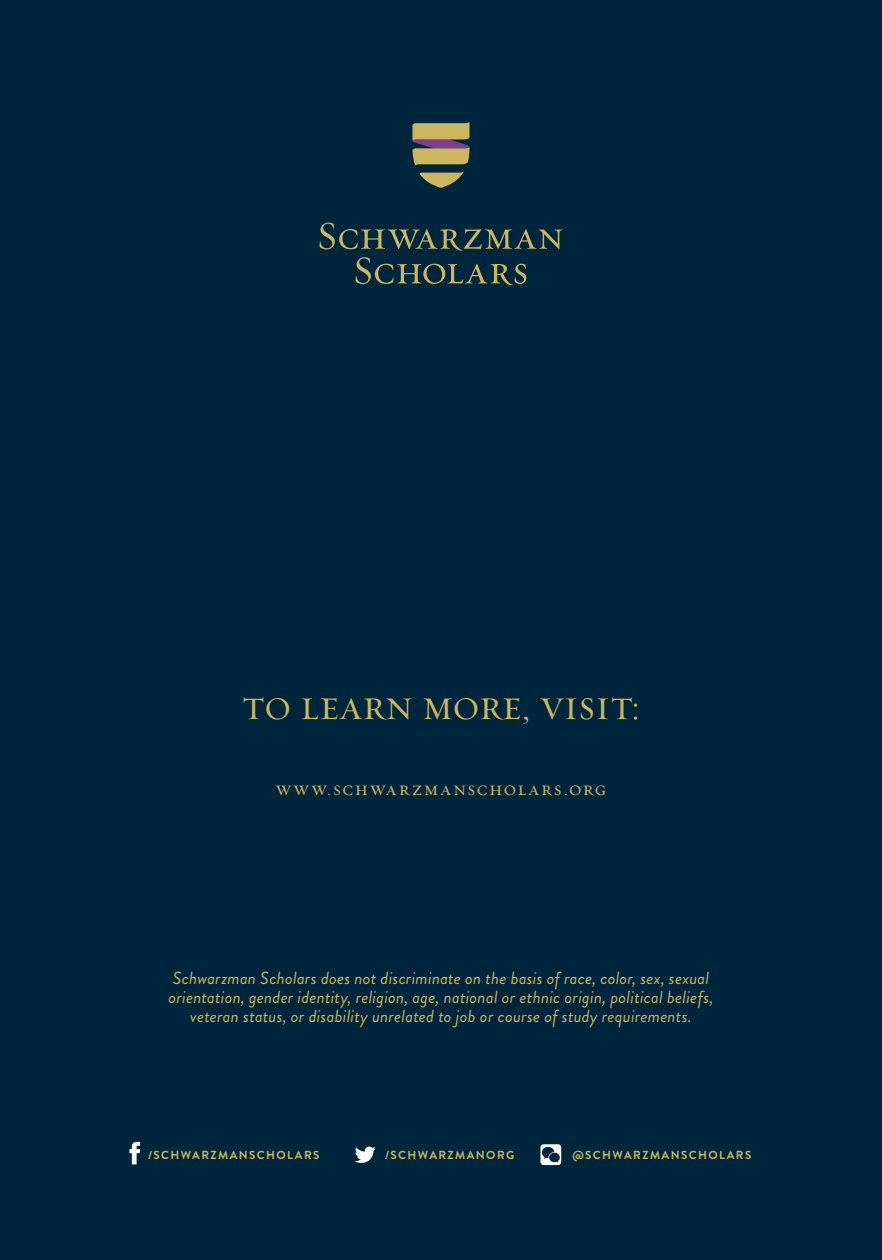
<style>
.page{position:relative;width:882px;height:1260px;background:#00263d}
.page>*{position:absolute;margin:0;border:0;box-sizing:border-box;transform-origin:0 0}
.t1{font:42.88px "Requiem Display HTF Small Caps";color:#cdb75c}
.t2{font:19.25px "Requiem Text HTF Small Caps";letter-spacing:.075em;color:#cdb75c}
.t3{font:italic 17.5px/19.2px "Brandon Grotesque";letter-spacing:.015em;color:#cdb75c;text-align:center}
.t4{font:700 11.55px "Brandon Grotesque";letter-spacing:.12em;color:#cdb75c}
</style>
<div class="page">
<svg style="left:319px;top:223px;width:244px;height:28px"></svg>
<svg style="left:355px;top:257px;width:171px;height:28px"></svg>
<svg style="left:412px;top:122px;width:57px;height:66px"></svg>
<svg style="left:355px;top:1147px;width:21px;height:16px"></svg>
<svg style="left:129px;top:1142px;width:11px;height:22px"></svg>
<svg style="left:540px;top:1144px;width:21px;height:21px"></svg>
<h1 class="t1" style="left:242px;top:680px;width:399px">to learn more, visit:</h1>
<p class="t2" style="left:276px;top:777px;width:332px">www.schwarzmanscholars.org</p>
<p class="t3" style="left:168px;top:968px;width:547px">Schwarzman Scholars does not discriminate on the basis of race, color, sex, sexual orientation, gender identity, religion, age, national or ethnic origin, political beliefs, veteran status, or disability unrelated to job or course of study requirements.</p>
<p class="t4" style="left:148px;top:1147px;width:173px">/SCHWARZMANSCHOLARS</p>
<p class="t4" style="left:385px;top:1147px;width:131px">/SCHWARZMANORG</p>
<p class="t4" style="left:573px;top:1147px;width:180px">@SCHWARZMANSCHOLARS</p>
</div>
